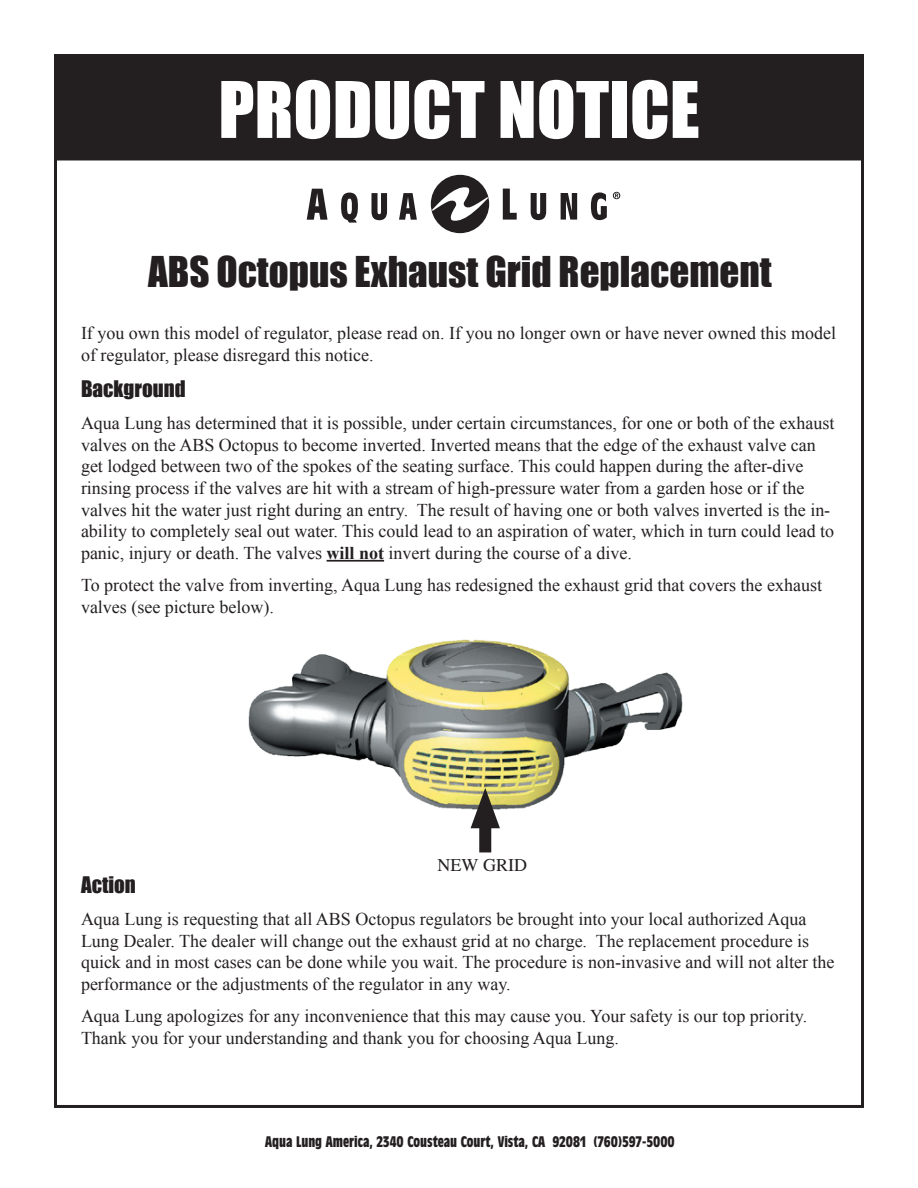
<style>
.page{position:relative;width:918px;height:1188px;background:#fff}
.page>*{position:absolute;margin:0;border:0;box-sizing:border-box;transform-origin:0 0}
.t1{font:72px "Impact";color:#fff}
.t2{font:39px "Impact";color:#231f20}
.t3{font:21px "Impact";color:#231f20}
.t4{font:18px/21.6px "Times New Roman";color:#231f20}
.t5{font:18px "Times";color:#231f20}
.t6{font:700 condensed 15px "Antique Olive";color:#231f20}
.s1{font-weight:700}
</style>
<div class="page">
<div style="left:55px;top:55px;width:808px;height:105px;background:#231f20"></div>
<div style="left:54px;top:54px;width:810px;height:106px;border:2px solid #231f20"></div>
<hr style="left:327px;top:560px;width:57px;height:2px;background:#231f20">
<img style="left:248px;top:639px;width:435px;height:171px">
<div style="left:479px;top:811px;width:12px;height:41px;background:#231f20"></div>
<svg style="left:471px;top:788px;width:29px;height:40px"></svg>
<svg style="left:307px;top:189px;width:21px;height:31px"></svg>
<svg style="left:341px;top:193px;width:17px;height:30px"></svg>
<svg style="left:371px;top:193px;width:16px;height:27px"></svg>
<svg style="left:399px;top:193px;width:18px;height:27px"></svg>
<svg style="left:503px;top:189px;width:14px;height:31px"></svg>
<svg style="left:531px;top:193px;width:15px;height:27px"></svg>
<svg style="left:561px;top:193px;width:16px;height:27px"></svg>
<svg style="left:591px;top:192px;width:16px;height:28px"></svg>
<div style="left:431px;top:175px;width:58px;height:58px;background:#231f20;border-radius:29px"></div>
<svg style="left:432px;top:184px;width:56px;height:40px"></svg>
<svg style="left:613px;top:192px;width:7px;height:7px"></svg>
<h1 class="t1" style="left:218px;top:54px;width:483px">PRODUCT NOTICE</h1>
<h2 class="t2" style="left:148px;top:242px;width:625px">ABS Octopus Exhaust Grid Replacement</h2>
<p class="t4" style="left:81px;top:322px;width:757px">If you own this model of regulator, please read on. If you no longer own or have never owned this model of regulator, please disregard this notice.</p>
<p class="t3" style="left:81px;top:372px;width:106px">Background</p>
<p class="t4" style="left:81px;top:412px;width:755px">Aqua Lung has determined that it is possible, under certain circumstances, for one or both of the exhaust valves on the ABS Octopus to become inverted. Inverted means that the edge of the exhaust valve can get lodged between two of the spokes of the seating surface. This could happen during the after-dive rinsing process if the valves are hit with a stream of high-pressure water from a garden hose or if the valves hit the water just right during an entry. The result of having one or both valves inverted is the in&shy;ability to completely seal out water. This could lead to an aspiration of water, which in turn could lead to panic, injury or death. The valves <span class="s1">will not</span> invert during the course of a dive.</p>
<p class="t4" style="left:81px;top:574px;width:743px">To protect the valve from inverting, Aqua Lung has redesigned the exhaust grid that covers the exhaust valves (see picture below).</p>
<p class="t5" style="left:438px;top:854px;width:91px">NEW GRID</p>
<p class="t3" style="left:81px;top:868px;width:56px">Action</p>
<p class="t4" style="left:81px;top:908px;width:755px">Aqua Lung is requesting that all ABS Octopus regulators be brought into your local authorized Aqua Lung Dealer. The dealer will change out the exhaust grid at no charge. The replacement procedure is quick and in most cases can be done while you wait. The procedure is non-invasive and will not alter the performance or the adjustments of the regulator in any way.</p>
<p class="t4" style="left:81px;top:1005px;width:728px">Aqua Lung apologizes for any inconvenience that this may cause you. Your safety is our top priority.<br>Thank you for your understanding and thank you for choosing Aqua Lung.</p>
<p class="t6" style="left:265px;top:1133px;width:411px">Aqua Lung America, 2340 Cousteau Court, Vista, CA 92081 (760)597-5000</p>
</div>
